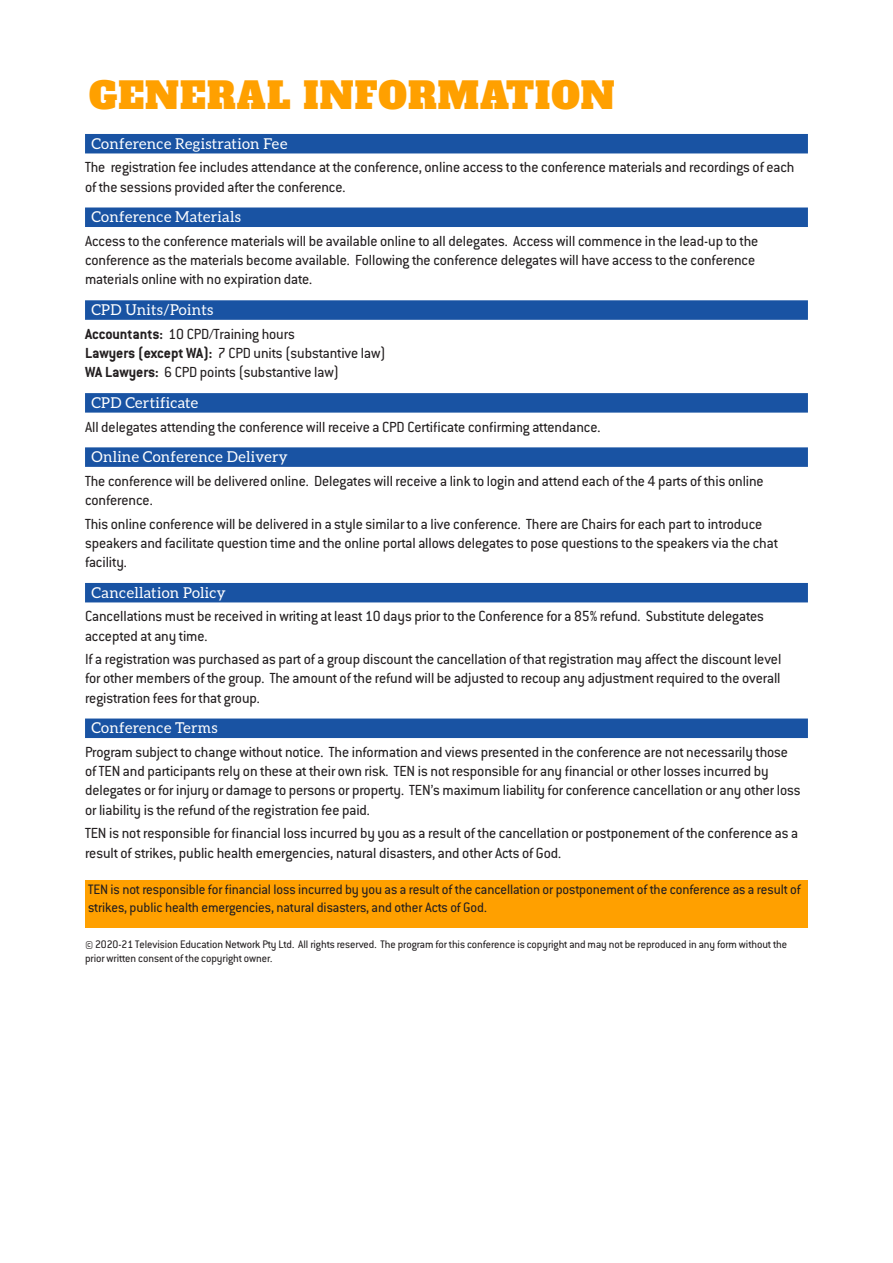
<style>
.page{position:relative;width:893px;height:1263px;background:#fff}
.page>*{position:absolute;margin:0;border:0;box-sizing:border-box;transform-origin:0 0}
.day_header{font:36px "Alfa Slab One";letter-spacing:.03em;color:#ffa000}
.gen_info{font:16.05px/19.2px "Conduit";letter-spacing:-.005em;color:#231f20}
.t1{font:15px/18px "Conduit";letter-spacing:-.005em;color:#231f20}
.subhead3{font:15px "Aleo";letter-spacing:.02em;color:#fff}
.gen_info-2{font:12px/14.4px "Conduit";letter-spacing:-.005em;color:#231f20}
.s1{font-weight:700}
</style>
<div class="page">
<div style="left:85px;top:134px;width:723px;height:19px;background:#1953a3"></div>
<div style="left:85px;top:207px;width:723px;height:20px;background:#1953a3"></div>
<div style="left:85px;top:300px;width:723px;height:20px;background:#1953a3"></div>
<div style="left:85px;top:393px;width:723px;height:20px;background:#1953a3"></div>
<div style="left:85px;top:447px;width:723px;height:20px;background:#1953a3"></div>
<div style="left:85px;top:583px;width:723px;height:19px;background:#1953a3"></div>
<div style="left:85px;top:718px;width:723px;height:20px;background:#1953a3"></div>
<div style="left:85px;top:880px;width:723px;height:48px;background:#ffa000"></div>
<p class="day_header" style="left:89px;top:64px;width:60px">GENER</p>
<p class="day_header" style="left:237px;top:64px;width:97px">AL INFORM</p>
<p class="day_header" style="left:480px;top:64px;width:83px">ATION</p>
<p class="subhead3" style="left:91px;top:135px;width:197px">Conference Registration Fee</p>
<p class="gen_info" style="left:85px;top:157px;width:711px">The registration fee includes attendance at the conference, online access to the conference materials and recordings of each of the sessions provided after the conference.</p>
<p class="subhead3" style="left:91px;top:209px;width:151px">Conference Materials</p>
<p class="gen_info" style="left:85px;top:231px;width:675px">Access to the conference materials will be available online to all delegates. Access will commence in the lead-up to the conference as the materials become available. Following the conference delegates will have access to the conference materials online with no expiration date.</p>
<p class="subhead3" style="left:91px;top:301px;width:123px">CPD Units/Points</p>
<p class="gen_info" style="left:85px;top:324px;width:302px"><span class="s1">Accountants:</span> 10 CPD/Training hours<br><span class="s1">Lawyers (except WA):</span> 7 CPD units (substantive law)<br><span class="s1">WA Lawyers:</span> 6 CPD points (substantive law)</p>
<p class="subhead3" style="left:91px;top:394px;width:108px">CPD Certificate</p>
<p class="gen_info" style="left:85px;top:416px;width:517px">All delegates attending the conference will receive a CPD Certificate confirming attendance.</p>
<p class="subhead3" style="left:91px;top:448px;width:198px">Online Conference Delivery</p>
<p class="gen_info" style="left:85px;top:471px;width:680px">The conference will be delivered online. Delegates will receive a link to login and attend each of the 4 parts of this online conference.</p>
<p class="gen_info" style="left:85px;top:513px;width:694px">This online conference will be delivered in a style similar to a live conference. There are Chairs for each part to introduce speakers and facilitate question time and the online portal allows delegates to pose questions to the speakers via the chat facility.</p>
<p class="subhead3" style="left:91px;top:584px;width:136px">Cancellation Policy</p>
<p class="gen_info" style="left:85px;top:606px;width:680px">Cancellations must be received in writing at least 10 days prior to the Conference for a 85% refund. Substitute delegates accepted at any time.</p>
<p class="gen_info" style="left:85px;top:649px;width:698px;text-align:justify">If a registration was purchased as part of a group discount the cancellation of that registration may affect the discount level for other members of the group. The amount of the refund will be adjusted to recoup any adjustment required to the overall registration fees for that group.</p>
<p class="subhead3" style="left:91px;top:720px;width:128px">Conference Terms</p>
<p class="gen_info" style="left:85px;top:742px;width:717px">Program subject to change without notice. The information and views presented in the conference are not necessarily those of TEN and participants rely on these at their own risk. TEN is not responsible for any financial or other losses incurred by delegates or for injury or damage to persons or property. TEN’s maximum liability for conference cancellation or any other loss or liability is the refund of the registration fee paid.</p>
<p class="gen_info" style="left:85px;top:823px;width:715px">TEN is not responsible for financial loss incurred by you as a result of the cancellation or postponement of the conference as a result of strikes, public health emergencies, natural disasters, and other Acts of God.</p>
<p class="t1" style="left:88px;top:880px;width:714px">TEN is not responsible for financial loss incurred by you as a result of the cancellation or postponement of the conference as a result of strikes, public health emergencies, natural disasters, and other Acts of God.</p>
<p class="gen_info-2" style="left:85px;top:936px;width:704px">© 2020-21 Television Education Network Pty Ltd. All rights reserved. The program for this conference is copyright and may not be reproduced in any form without the prior written consent of the copyright owner.</p>
</div>
